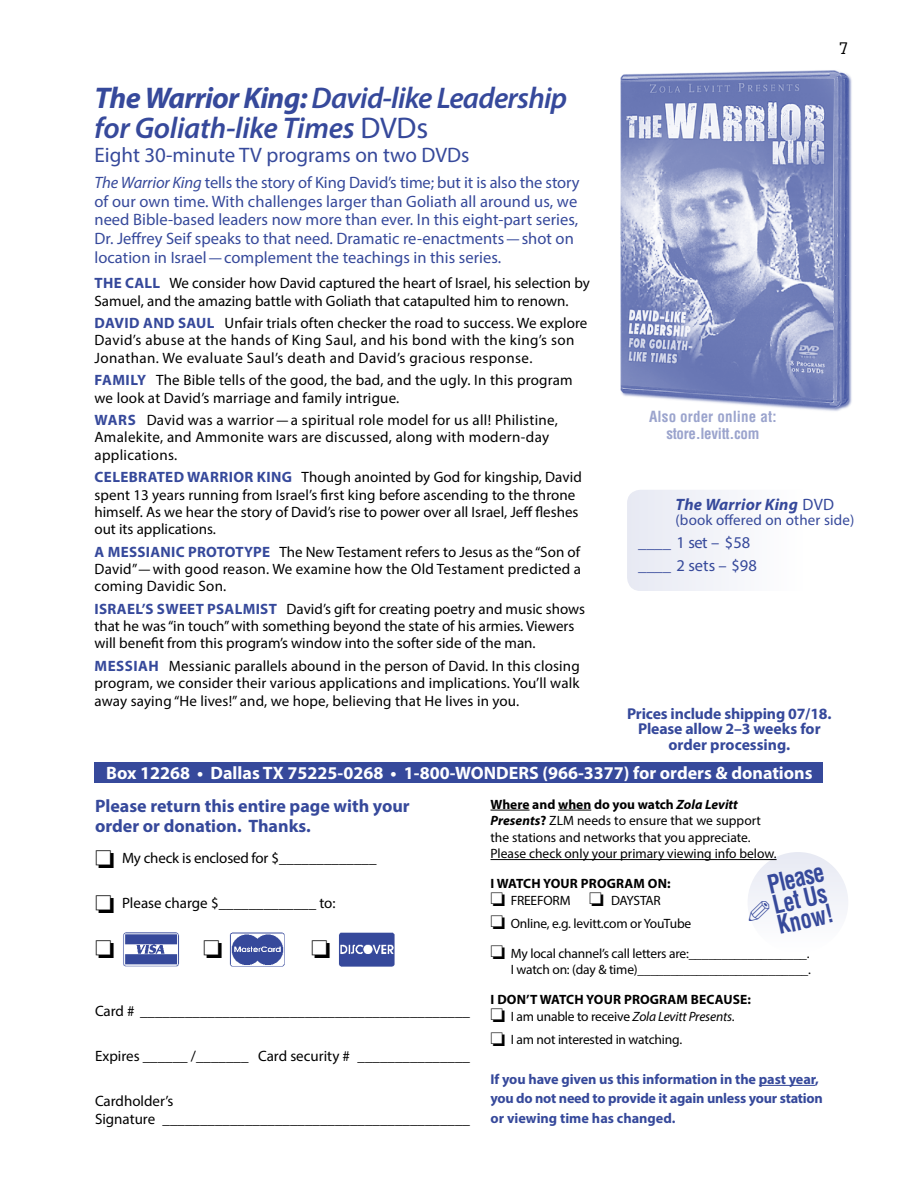
<style>
.page{position:relative;width:918px;height:1188px;background:#fff}
.page>*{position:absolute;margin:0;border:0;box-sizing:border-box;transform-origin:0 0}
.t1{font:italic 600 30px/30px "Myriad Pro";letter-spacing:-.025em;color:#36499b}
.t2{font:700 condensed 25.2px/21px "Helvetica";color:#36499b;text-align:justify;scale:.88 1}
.t3{font:21px "Myriad Pro";color:#36499b}
.t4{font:700 18px "Myriad Pro";color:#fff}
.t5{font:700 18px/19.5px "Myriad Pro";color:#36499b}
.t6{font:16.5px/18.8px "Myriad Pro";color:#36499b}
.t7{font:italic 700 16.5px "Myriad Pro";letter-spacing:.01em;color:#36499b}
.t8{font:16.5px "Boton";color:#000}
.t9{font:700 15.75px/15.8px "Myriad Pro";letter-spacing:-.01em;color:#36499b;text-align:center}
.t10{font:15px/17.2px "Myriad Pro";letter-spacing:.005em;color:#000}
.t11{font:15px/17.2px "Myriad Pro";letter-spacing:.03em;color:#000}
.t12{font:15px "Myriad Pro";letter-spacing:-.015em;color:#000}
.t13{font:700 condensed 15px/16.5px "Helvetica";letter-spacing:.01em;color:#9ba4cd;text-align:center}
.t14{font:15px "Myriad Pro";letter-spacing:.01em;color:#36499b}
.t15{font:700 14.25px/19.5px "Myriad Pro";letter-spacing:-.005em;color:#36499b}
.t16{font:13.5px/16.5px "Myriad Pro";letter-spacing:-.015em;color:#000}
.t17{font:700 13.5px "Myriad Pro";letter-spacing:.01em;color:#000}
.s1{font-weight:700}
.s2{font-weight:400;font-style:normal}
.s3{font-style:italic}
.s4{font-weight:700;color:#36499b}
.s5{font-weight:700;font-style:italic}
</style>
<div class="page">
<div style="left:748px;top:852px;width:100px;height:101px;background:#f3f4f9;border-radius:50%"></div>
<div style="left:94px;top:763px;width:730px;height:20px;background:#36499b"></div>
<hr style="left:490px;top:810px;width:40px;height:1px;background:#000">
<hr style="left:558px;top:810px;width:33px;height:1px;background:#000">
<hr style="left:490px;top:859px;width:287px;height:1px;background:#000">
<hr style="left:759px;top:1085px;width:56px;height:1px;background:#36499b">
<img style="left:123px;top:932px;width:56px;height:35px">
<img style="left:229px;top:932px;width:56px;height:35px">
<img style="left:339px;top:932px;width:56px;height:35px">
<img style="left:620px;top:70px;width:232px;height:341px">
<div style="left:627px;top:490px;width:102px;height:101px;background:#edeff6"></div>
<svg style="left:123px;top:940px;width:6px;height:19px"></svg>
<svg style="left:229px;top:940px;width:1px;height:19px"></svg>
<h1 class="t1" style="left:94px;top:83px;width:474px"><span class="s1">The Warrior King:</span> David-like Leadership for Goliath-like Times <span class="s2">DVDs</span></h1>
<h3 class="t3" style="left:94px;top:142px;width:376px">Eight 30-minute TV programs on two DVDs</h3>
<p class="t6" style="left:94px;top:173px;width:487px"><span class="s3">The Warrior King</span> tells the story of King David’s time; but it is also the story of our own time. With challenges larger than Goliath all around us, we need Bible-based leaders now more than ever. In this eight-part series, Dr. Jeffrey Seif speaks to that need. Dramatic re-enactments— shot on location in Israel— complement the teachings in this series.</p>
<p class="t10" style="left:94px;top:274px;width:497px"><span class="s4">THE CALL</span> We consider how David captured the heart of Israel, his selection by<br>Samuel, and the amazing battle with Goliath that catapulted him to renown.</p>
<p class="t11" style="left:94px;top:314px;width:494px"><span class="s4">DAVID AND SAUL</span> Unfair trials often checker the road to success. We explore<br>David’s abuse at the hands of King Saul, and his bond with the king’s son<br>Jonathan. We evaluate Saul’s death and David’s gracious response.</p>
<p class="t10" style="left:94px;top:371px;width:480px"><span class="s4">FAMILY</span> The Bible tells of the good, the bad, and the ugly. In this program we look at David’s marriage and family intrigue.</p>
<p class="t10" style="left:94px;top:411px;width:465px"><span class="s4">WARS</span> David was a warrior — a spiritual role model for us all! Philistine,<br>Amalekite, and Ammonite wars are discussed, along with modern-day applications.</p>
<p class="t10" style="left:94px;top:468px;width:489px"><span class="s4">CELEBRATED WARRIOR KING</span> Though anointed by God for kingship, David spent 13 years running from Israel’s first king before ascending to the throne himself. As we hear the story of David’s rise to power over all Israel, Jeff fleshes out its applications.</p>
<p class="t10" style="left:94px;top:543px;width:488px;text-align:justify"><span class="s4">A MESSIANIC PROTOTYPE</span> The New Testament refers to Jesus as the “Son of David”— with good reason. We examine how the Old Testament predicted a coming Davidic Son.</p>
<p class="t10" style="left:94px;top:600px;width:492px"><span class="s4">ISRAEL’S SWEET PSALMIST</span> David’s gift for creating poetry and music shows that he was “in touch” with something beyond the state of his armies. Viewers will benefit from this program’s window into the softer side of the man.</p>
<p class="t10" style="left:94px;top:657px;width:487px;text-align:justify"><span class="s4">MESSIAH</span> Messianic parallels abound in the person of David. In this closing program, we consider their various applications and implications. You’ll walk away saying “He lives!” and, we hope, believing that He lives in you.</p>
<p class="t8" style="left:839px;top:38px;width:11px">7</p>
<p class="t13" style="left:649px;top:408px;width:129px">Also order online at: store.levitt.com</p>
<p class="t7" style="left:676px;top:493px;width:160px">The Warrior King <span class="s2">DVD</span></p>
<p class="t14" style="left:676px;top:510px;width:180px">(book offered on other side)</p>
<p class="t6" style="left:639px;top:530px;width:119px;line-height:23.2px"><span class="s5">____</span> 1 set – $58 <span class="s5">____</span> 2 sets – $98</p>
<p class="t9" style="left:627px;top:705px;width:206px">Prices include shipping 07/18.<br>Please allow 2–3 weeks for order processing.</p>
<p class="t4" style="left:106px;top:761px;width:708px">Box 12268 • Dallas TX 75225-0268 • 1-800-WONDERS (966-3377) for orders &amp; donations</p>
<p class="t5" style="left:95px;top:796px;width:316px">Please return this entire page with your order or donation. Thanks.</p>
<p class="t12" style="left:95px;top:849px;width:283px">□ My check is enclosed for $_____________</p>
<p class="t10" style="left:95px;top:894px;width:242px">□ Please charge $_____________ to:</p>
<p class="t10" style="left:95px;top:1002px;width:376px">Card # ____________________________________________</p>
<p class="t10" style="left:95px;top:1047px;width:376px">Expires ______ /_______ Card security # _______________</p>
<p class="t10" style="left:95px;top:1092px;width:376px;line-height:18px">Cardholder’s<br>Signature _________________________________________</p>
<p class="t16" style="left:490px;top:796px;width:288px"><span class="s1">Where and when do you watch</span> <span class="s5">Zola Levitt Presents</span><span class="s1">?</span> ZLM needs to ensure that we support the stations and networks that you appreciate.<br>Please check only your primary viewing info below.</p>
<p class="t17" style="left:490px;top:875px;width:182px">I WATCH YOUR PROGRAM ON:</p>
<p class="t16" style="left:490px;top:892px;width:172px">□ FREEFORM □ DAYSTAR</p>
<p class="t16" style="left:490px;top:915px;width:202px">□ Online, e.g. levitt.com or YouTube</p>
<p class="t16" style="left:490px;top:945px;width:322px;text-align:right">□ My local channel’s call letters are:__________________.<br>I watch on: (day &amp; time)__________________________.</p>
<p class="t17" style="left:490px;top:991px;width:262px">I DON’T WATCH YOUR PROGRAM BECAUSE:</p>
<p class="t16" style="left:490px;top:1008px;width:246px">□ I am unable to receive <span class="s3">Zola Levitt Presents</span>.</p>
<p class="t16" style="left:490px;top:1031px;width:193px">□ I am not interested in watching.</p>
<p class="t15" style="left:490px;top:1069px;width:334px">If you have given us this information in the past year, you do not need to provide it again unless your station or viewing time has changed.</p>
<h2 class="t2" style="left:766px;top:874px;width:66px;rotate:-13deg">Please Let Us Know!</h2>
</div>
